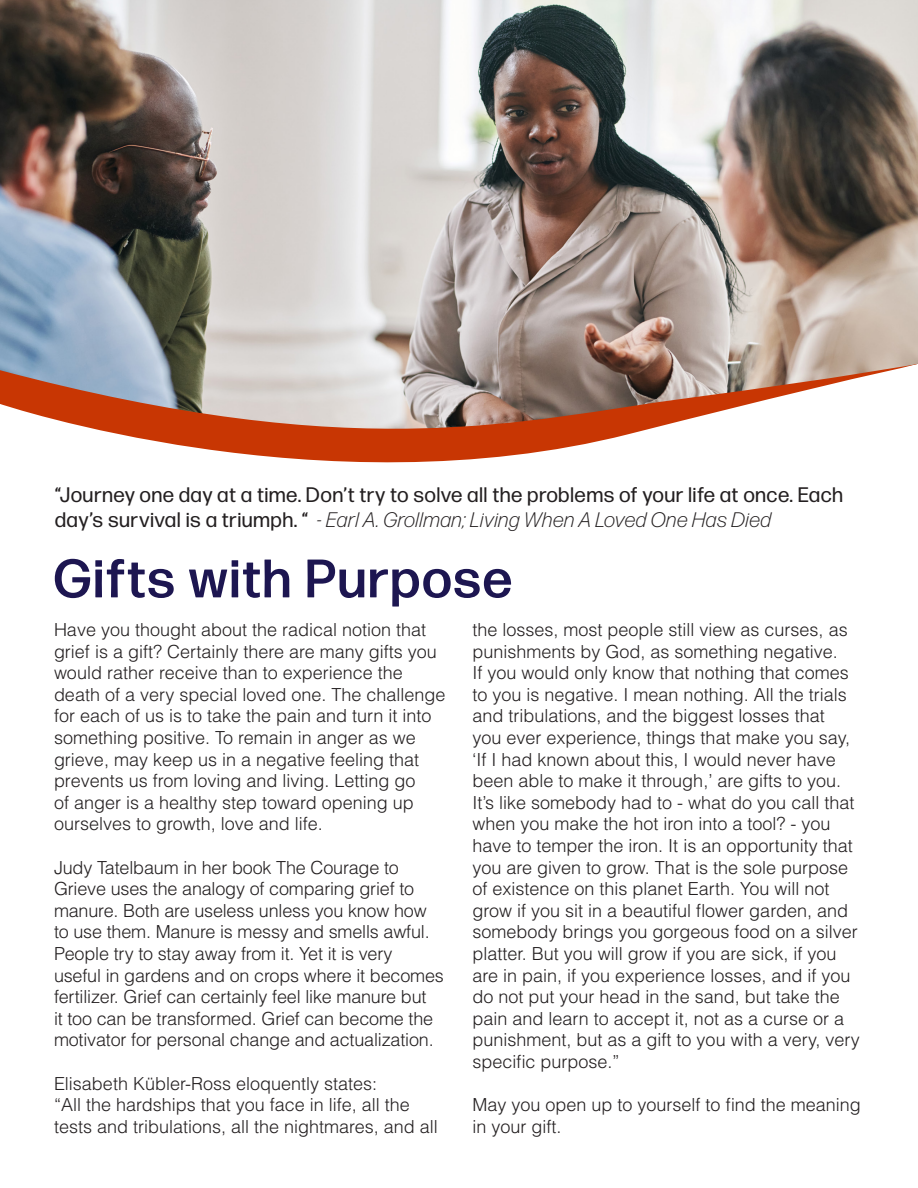
<style>
.page{position:relative;width:918px;height:1188px;background:#fff}
.page>*{position:absolute;margin:0;border:0;box-sizing:border-box;transform-origin:0 0}
.t1{font:500 54px "Forma DJR Display";letter-spacing:.05em;color:#1d1651}
.t2{font:21px/25.2px "Forma DJR Display";letter-spacing:.05em;color:#231f20}
.t3{font:300 18px/21.6px "Helvetica LT Std";color:#231f20}
.s1{font-weight:300;font-style:italic}
</style>
<div class="page">
<svg style="left:99px;top:430px;width:546px;height:32px;fill:#c83603"></svg>
<img style="left:0;top:0;width:918px;height:430px">
<p class="t2" style="left:55px;top:481px;width:789px">“Journey one day at a time. Don’t try to solve all the problems of your life at once. Each day’s survival is a triumph. “ <span class="s1">- Earl A. Grollman; Living When A Loved One Has Died</span></p>
<p class="t1" style="left:54px;top:545px;width:459px">Gifts with Purpose</p>
<p class="t3" style="left:54px;top:619px;width:393px">Have you thought about the radical notion that grief is a gift? Certainly there are many gifts you would rather receive than to experience the death of a very special loved one. The challenge for each of us is to take the pain and turn it into something positive. To remain in anger as we grieve, may keep us in a negative feeling that prevents us from loving and living. Letting go<br>of anger is a healthy step toward opening up ourselves to growth, love and life.</p>
<p class="t3" style="left:54px;top:856px;width:391px">Judy Tatelbaum in her book The Courage to Grieve uses the analogy of comparing grief to manure. Both are useless unless you know how to use them. Manure is messy and smells awful.<br>People try to stay away from it. Yet it is very useful in gardens and on crops where it becomes fertilizer. Grief can certainly feel like manure but<br>it too can be transformed. Grief can become the motivator for personal change and actualization.</p>
<p class="t3" style="left:54px;top:1072px;width:325px">Elisabeth Kübler-Ross eloquently states:</p>
<p class="t3" style="left:54px;top:1094px;width:385px">“All the hardships that you face in life, all the tests and tribulations, all the nightmares, and all</p>
<p class="t3" style="left:473px;top:619px;width:389px">the losses, most people still view as curses, as punishments by God, as something negative.<br>If you would only know that nothing that comes to you is negative. I mean nothing. All the trials and tribulations, and the biggest losses that<br>you ever experience, things that make you say, ‘If I had known about this, I would never have been able to make it through,’ are gifts to you.<br>It’s like somebody had to - what do you call that when you make the hot iron into a tool? - you have to temper the iron. It is an opportunity that you are given to grow. That is the sole purpose of existence on this planet Earth. You will not grow if you sit in a beautiful flower garden, and somebody brings you gorgeous food on a silver platter. But you will grow if you are sick, if you are in pain, if you experience losses, and if you do not put your head in the sand, but take the pain and learn to accept it, not as a curse or a punishment, but as a gift to you with a very, very specific purpose.”</p>
<p class="t3" style="left:473px;top:1094px;width:390px">May you open up to yourself to find the meaning in your gift.</p>
</div>
